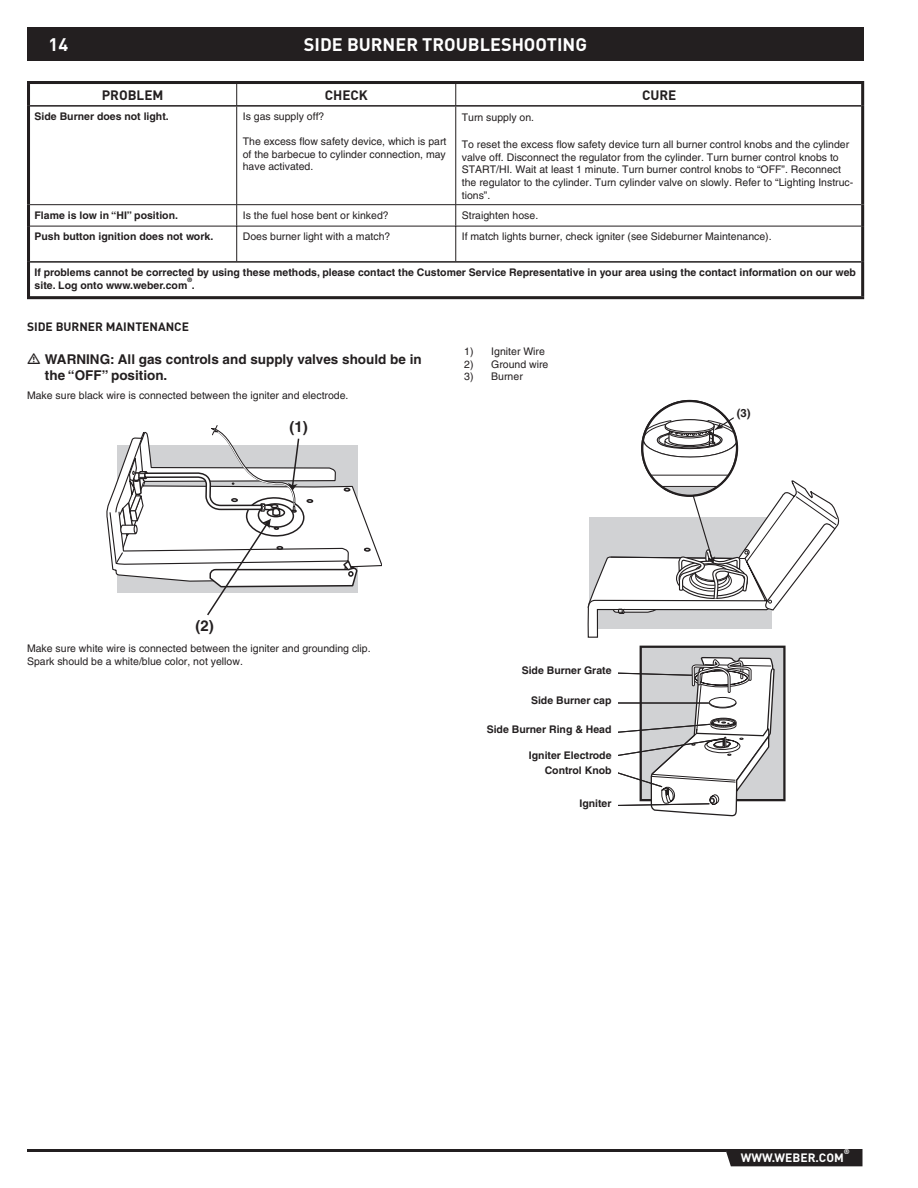
<style>
.page{position:relative;width:918px;height:1188px;background:#fff}
.page>*{position:absolute;margin:0;border:0;box-sizing:border-box;transform-origin:0 0}
.t1{font:18px "DI Nkerned";color:#fff}
.t2{font:700 13.5px/16.2px "Helvetica";color:#231f20}
.t3{font:13.5px "DI Nkerned";color:#231f20}
.t4{font:12px "DI Nkerned";color:#231f20}
.t5{font:12px "DI Nkerned";color:#fff}
.t6{font:700 11.4px "Helvetica";color:#231f20}
.t7{font:10.5px/12.6px "Helvetica";color:#231f20}
.t8{font:700 10.5px/12.6px "Helvetica";color:#231f20}
.t9{font:9.15px/15.6px "Helvetica";color:#231f20}
.t10{font:7.05px "DI Nkerned";color:#fff}
.t11{font:700 6.15px "Helvetica";color:#231f20}
</style>
<div class="page">
<div style="left:27px;top:27px;width:837px;height:33px;background:#231f20"></div>
<hr style="left:27px;top:1149px;width:699px;height:3px;background:#231f20">
<div style="left:726px;top:1149px;width:136px;height:17px;background:#231f20"></div>
<svg style="left:587px;top:400px;width:252px;height:416px"></svg>
<hr style="left:861px;top:262px;width:3px;height:34px;background:#231f20">
<hr style="left:27px;top:84px;width:3px;height:22px;background:#231f20">
<svg style="left:236px;top:84px;width:1px;height:21px"></svg>
<svg style="left:455px;top:84px;width:1px;height:21px"></svg>
<hr style="left:27px;top:81px;width:837px;height:3px;background:#231f20">
<hr style="left:861px;top:84px;width:3px;height:22px;background:#231f20">
<hr style="left:27px;top:106px;width:3px;height:99px;background:#231f20">
<hr style="left:236px;top:107px;width:1px;height:97px;background:#231f20">
<hr style="left:455px;top:107px;width:1px;height:97px;background:#231f20">
<hr style="left:30px;top:105px;width:831px;height:2px;background:#231f20">
<hr style="left:861px;top:106px;width:3px;height:99px;background:#231f20">
<hr style="left:27px;top:205px;width:3px;height:21px;background:#231f20">
<svg style="left:236px;top:205px;width:1px;height:21px"></svg>
<svg style="left:455px;top:205px;width:1px;height:21px"></svg>
<hr style="left:861px;top:205px;width:3px;height:21px;background:#231f20">
<hr style="left:27px;top:226px;width:3px;height:36px;background:#231f20">
<hr style="left:236px;top:226px;width:1px;height:35px;background:#231f20">
<hr style="left:455px;top:226px;width:1px;height:35px;background:#231f20">
<hr style="left:30px;top:204px;width:831px;height:1px;background:#231f20">
<hr style="left:30px;top:226px;width:831px;height:1px;background:#231f20">
<hr style="left:861px;top:226px;width:3px;height:36px;background:#231f20">
<hr style="left:30px;top:261px;width:831px;height:2px;background:#231f20">
<hr style="left:27px;top:262px;width:3px;height:34px;background:#231f20">
<hr style="left:27px;top:296px;width:837px;height:3px;background:#231f20">
<div style="left:431px;top:666px;width:187px;height:13px;background:#fff"></div>
<div style="left:431px;top:696px;width:187px;height:13px;background:#fff"></div>
<div style="left:431px;top:725px;width:187px;height:13px;background:#fff"></div>
<div style="left:431px;top:751px;width:187px;height:13px;background:#fff"></div>
<div style="left:431px;top:766px;width:187px;height:13px;background:#fff"></div>
<div style="left:431px;top:799px;width:187px;height:13px;background:#fff"></div>
<svg style="left:106px;top:425px;width:275px;height:191px"></svg>
<h1 class="t1" style="left:49px;top:38px;width:21px">14</h1>
<h1 class="t1" style="left:304px;top:39px;width:285px">SIDE BURNER TROUBLESHOOTING</h1>
<p class="t3" style="left:102px;top:90px;width:63px">PROBLEM</p>
<p class="t3" style="left:325px;top:90px;width:44px">CHECK</p>
<p class="t3" style="left:642px;top:90px;width:36px">CURE</p>
<p class="t8" style="left:35px;top:111px;width:136px">Side Burner does not light.</p>
<p class="t7" style="left:243px;top:111px;width:83px">Is gas supply off?</p>
<p class="t7" style="left:243px;top:136px;width:205px;text-align:justify">The excess flow safety device, which is part of the barbecue to cylinder connection, may have activated.</p>
<p class="t7" style="left:462px;top:112px;width:74px">Turn supply on.</p>
<p class="t7" style="left:462px;top:139px;width:393px">To reset the excess flow safety device turn all burner control knobs and the cylinder valve off. Disconnect the regulator from the cylinder. Turn burner control knobs to START/HI. Wait at least 1 minute. Turn burner control knobs to “OFF”. Reconnect the regulator to the cylinder. Turn cylinder valve on slowly. Refer to “Lighting Instruc&shy;tions”.</p>
<p class="t8" style="left:35px;top:210px;width:145px">Flame is low in “HI” position.</p>
<p class="t7" style="left:243px;top:210px;width:147px">Is the fuel hose bent or kinked?</p>
<p class="t7" style="left:462px;top:210px;width:78px">Straighten hose.</p>
<p class="t8" style="left:35px;top:231px;width:180px">Push button ignition does not work.</p>
<p class="t7" style="left:243px;top:231px;width:149px">Does burner light with a match?</p>
<p class="t7" style="left:462px;top:231px;width:311px">If match lights burner, check igniter (see Sideburner Maintenance).</p>
<p class="t8" style="left:35px;top:267px;width:823px">If problems cannot be corrected by using these methods, please contact the Customer Service Representative in your area using the contact information on our web site. Log onto www.weber.com .</p>
<p class="t11" style="left:187px;top:277px;width:6px">®</p>
<p class="t4" style="left:27px;top:323px;width:164px">SIDE BURNER MAINTENANCE</p>
<p class="t2" style="left:45px;top:352px;width:378px">WARNING: All gas controls and supply valves should be in the “OFF” position.</p>
<p class="t7" style="left:27px;top:390px;width:323px">Make sure black wire is connected between the igniter and electrode.</p>
<p class="t7" style="left:464px;top:346px;width:82px">1) Igniter Wire</p>
<p class="t7" style="left:464px;top:359px;width:86px">2) Ground wire</p>
<p class="t7" style="left:464px;top:371px;width:60px">3) Burner</p>
<p class="t7" style="left:27px;top:643px;width:345px">Make sure white wire is connected between the igniter and grounding clip.<br>Spark should be a white/blue color, not yellow.</p>
<p class="t8" style="left:522px;top:665px;width:91px">Side Burner Grate</p>
<p class="t8" style="left:531px;top:695px;width:82px">Side Burner cap</p>
<p class="t8" style="left:487px;top:724px;width:126px">Side Burner Ring &amp; Head</p>
<p class="t8" style="left:529px;top:749px;width:84px;line-height:15.1px;text-align:right">Igniter Electrode<br>Control Knob</p>
<p class="t8" style="left:579px;top:798px;width:34px">Igniter</p>
<p class="t9" style="left:569px;top:664px;width:40px">ner Grate</p>
<p class="t9" style="left:573px;top:695px;width:37px">rner Cap</p>
<p class="t9" style="left:570px;top:724px;width:39px">g &amp; Head</p>
<p class="t9" style="left:569px;top:748px;width:40px">Electrode trol Knob</p>
<p class="t9" style="left:582px;top:797px;width:27px">Igniter</p>
<p class="t6" style="left:737px;top:409px;width:15px">(3)</p>
<p class="t10" style="left:844px;top:1149px;width:7px">®</p>
<p class="t5" style="left:741px;top:1154px;width:105px">WWW.WEBER.COM</p>
</div>
